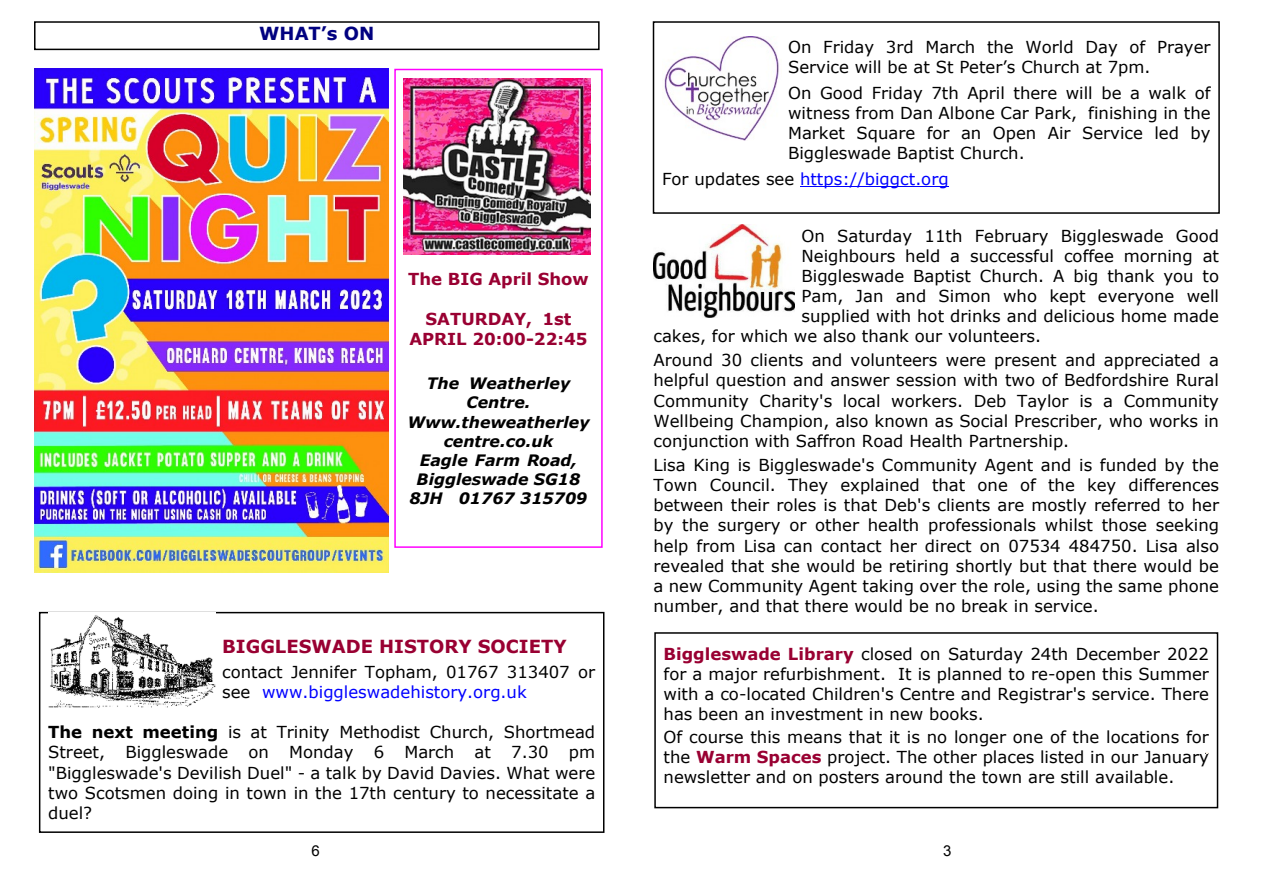
<style>
.page{position:relative;width:1263px;height:893px;background:#fff}
.page>*{position:absolute;margin:0;border:0;box-sizing:border-box;transform-origin:0 0}
.t1{font:700 18px "Verdana";color:#990032}
.t2{font:700 18px "Verdana";color:#000080}
.t3{font:16.5px/20.1px "Verdana";color:#000;text-align:justify}
.t4{font:700 16.5px/20.1px "Verdana";color:#990032;text-align:center}
.t5{font:16.5px "Verdana";color:#00f}
.t6{font:italic 700 15.75px/19.2px "Verdana";color:#000;text-align:center}
.t7{font:15px "Arial";color:#000}
.s1{color:#00f}
.s2{font-weight:700}
.s3{color:#000}
.s4{font-weight:700;color:#990032}
</style>
<div class="page">
<div style="left:34px;top:21px;width:566px;height:29px;border:2px solid #000"></div>
<div style="left:394px;top:69px;width:209px;height:479px;border:2px solid #f0f"></div>
<img style="left:404px;top:78px;width:186px;height:176px">
<img style="left:34px;top:69px;width:355px;height:503px">
<div style="left:39px;top:612px;width:565px;height:221px;border:2px solid #000"></div>
<img style="left:48px;top:613px;width:167px;height:95px">
<img style="left:653px;top:225px;width:142px;height:93px">
<div style="left:653px;top:21px;width:567px;height:193px;border:2px solid #000"></div>
<hr style="left:800px;top:186px;width:149px;height:1px;background:#00f">
<img style="left:664px;top:36px;width:115px;height:105px">
<div style="left:654px;top:632px;width:564px;height:176px;border:2px solid #000"></div>
<p class="t2" style="left:259px;top:26px;width:116px">WHAT’s ON</p>
<p class="t4" style="left:408px;top:270px;width:182px">The BIG April Show</p>
<p class="t4" style="left:409px;top:311px;width:180px">SATURDAY, 1st<br>APRIL 20:00-22:45</p>
<p class="t6" style="left:407px;top:375px;width:184px">The Weatherley<br>Centre.<br>Www.theweatherley centre.co.uk<br>Eagle Farm Road,<br>Biggleswade SG18<br>8JH 01767 315709</p>
<p class="t1" style="left:222px;top:639px;width:346px">BIGGLESWADE HISTORY SOCIETY</p>
<p class="t3" style="left:222px;top:663px;width:375px">contact Jennifer Topham, 01767 313407 or see <span class="s1">www.biggleswadehistory.org.uk</span></p>
<p class="t3" style="left:48px;top:724px;width:549px"><span class="s2">The next meeting</span> is at Trinity Methodist Church, Shortmead Street, Biggleswade on Monday 6 March at 7.30 pm "Biggleswade's Devilish Duel" - a talk by David Davies. What were two Scotsmen doing in town in the 17th century to necessitate a duel?</p>
<p class="t7" style="left:312px;top:845px;width:10px">6</p>
<p class="t3" style="left:788px;top:38px;width:424px">On Friday 3rd March the World Day of Prayer<br>Service will be at St Peter’s Church at 7pm.</p>
<p class="t3" style="left:788px;top:84px;width:424px">On Good Friday 7th April there will be a walk of witness from Dan Albone Car Park, finishing in the Market Square for an Open Air Service led by Biggleswade Baptist Church.</p>
<p class="t5" style="left:662px;top:173px;width:288px"><span class="s3">For updates see</span> https://biggct.org</p>
<p class="t3" style="left:801px;top:227px;width:419px">On Saturday 11th February Biggleswade Good</p>
<p class="t3" style="left:801px;top:247px;width:419px">Neighbours held a successful coffee morning at</p>
<p class="t3" style="left:801px;top:267px;width:419px">Biggleswade Baptist Church. A big thank you to</p>
<p class="t3" style="left:801px;top:287px;width:419px">Pam, Jan and Simon who kept everyone well</p>
<p class="t3" style="left:801px;top:307px;width:419px">supplied with hot drinks and delicious home made</p>
<p class="t3" style="left:653px;top:327px;width:389px">cakes, for which we also thank our volunteers.</p>
<p class="t3" style="left:653px;top:352px;width:567px">Around 30 clients and volunteers were present and appreciated a helpful question and answer session with two of Bedfordshire Rural Community Charity's local workers. Deb Taylor is a Community Wellbeing Champion, also known as Social Prescriber, who works in conjunction with Saffron Road Health Partnership.</p>
<p class="t3" style="left:653px;top:457px;width:567px">Lisa King is Biggleswade's Community Agent and is funded by the Town Council. They explained that one of the key differences between their roles is that Deb's clients are mostly referred to her by the surgery or other health professionals whilst those seeking help from Lisa can contact her direct on 07534 484750. Lisa also revealed that she would be retiring shortly but that there would be a new Community Agent taking over the role, using the same phone number, and that there would be no break in service.</p>
<p class="t3" style="left:663px;top:645px;width:547px"><span class="s4">Biggleswade Library</span> closed on Saturday 24th December 2022 for a major refurbishment. It is planned to re-open this Summer with a co-located Children's Centre and Registrar's service. There has been an investment in new books.</p>
<p class="t3" style="left:663px;top:728px;width:547px">Of course this means that it is no longer one of the locations for the <span class="s4">Warm Spaces</span> project. The other places listed in our January newsletter and on posters around the town are still available.</p>
<p class="t7" style="left:943px;top:845px;width:10px">3</p>
</div>
